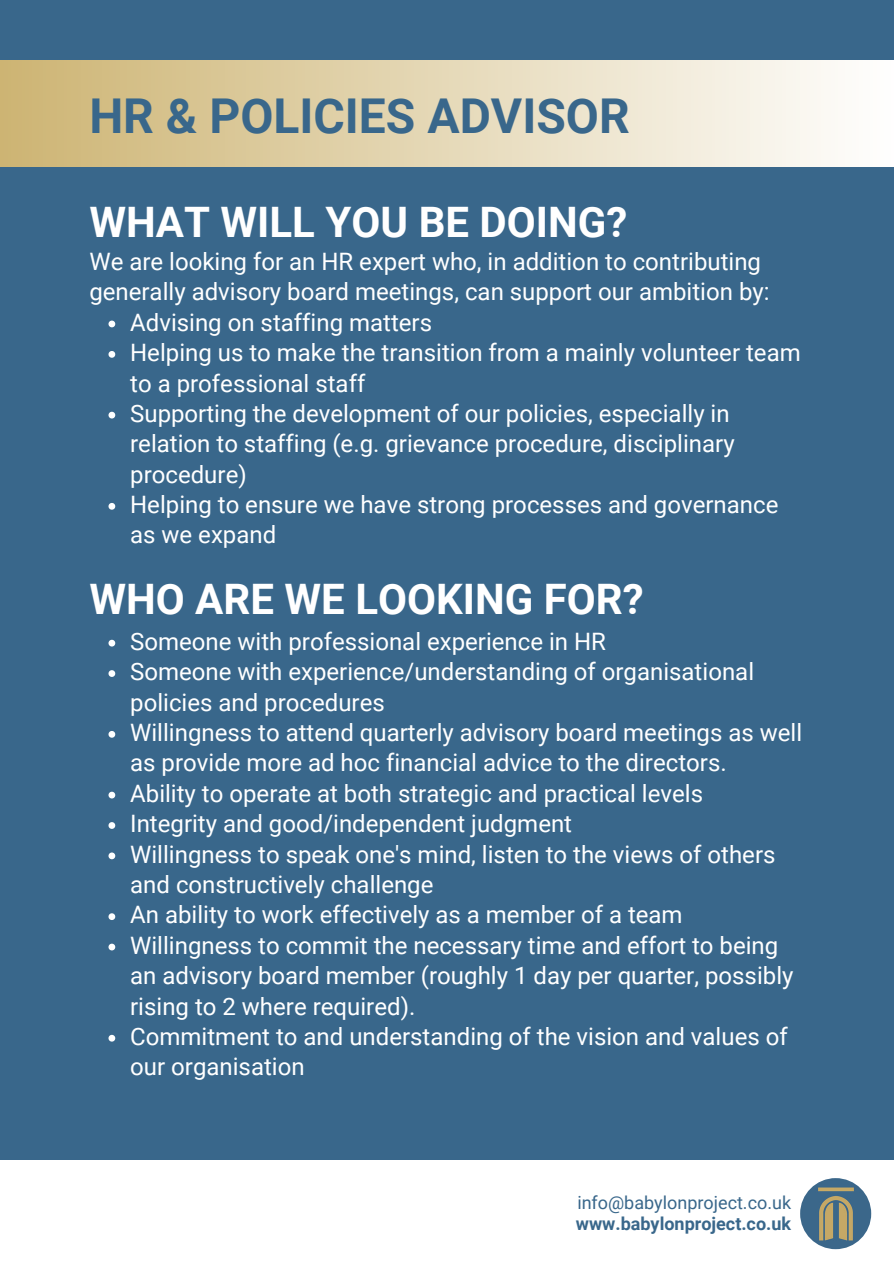
<style>
.page{position:relative;width:894px;height:1264px;background:#fff}
.page>*{position:absolute;margin:0;border:0;box-sizing:border-box;transform-origin:0 0}
.t1{font:700 48px "Roboto";color:#39678b}
.t2{font:700 42px "Roboto";color:#fff}
.t3{font:24px/30.3px "Roboto";color:#fff}
.t4{font:18px "Roboto";color:#39678b}
.t5{font:700 18px "Roboto";color:#39678b}
</style>
<div class="page">
<div style="left:0;top:0;width:893px;height:1263px;background:#39678b"></div>
<div style="left:0;top:1160px;width:893px;height:103px;background:#fff"></div>
<img style="left:799px;top:1178px;width:71px;height:71px;border-radius:50%">
<svg style="left:108px;top:639px;width:7px;height:7px"></svg>
<svg style="left:108px;top:670px;width:7px;height:7px"></svg>
<svg style="left:108px;top:731px;width:7px;height:6px"></svg>
<svg style="left:108px;top:791px;width:7px;height:7px"></svg>
<svg style="left:108px;top:822px;width:7px;height:6px"></svg>
<svg style="left:108px;top:852px;width:7px;height:7px"></svg>
<svg style="left:108px;top:913px;width:7px;height:7px"></svg>
<svg style="left:108px;top:943px;width:7px;height:7px"></svg>
<svg style="left:108px;top:1034px;width:7px;height:7px"></svg>
<div style="left:0;top:61px;width:893px;height:106px;background:linear-gradient(to right,#cdb473,#fffefe)"></div>
<svg style="left:108px;top:320px;width:7px;height:7px"></svg>
<svg style="left:108px;top:351px;width:7px;height:7px"></svg>
<svg style="left:108px;top:412px;width:7px;height:6px"></svg>
<svg style="left:108px;top:503px;width:7px;height:6px"></svg>
<p class="t1" style="left:89px;top:88px;width:541px">HR &amp; POLICIES ADVISOR</p>
<h4 class="t2" style="left:89px;top:198px;width:539px">WHAT WILL YOU BE DOING?</h4>
<p class="t3" style="left:89px;top:246px;width:681px">We are looking for an HR expert who, in addition to contributing generally advisory board meetings, can support our ambition by:</p>
<p class="t3" style="left:130px;top:307px;width:303px">Advising on staffing matters</p>
<p class="t3" style="left:130px;top:338px;width:672px">Helping us to make the transition from a mainly volunteer team to a professional staff</p>
<h4 class="t3" style="left:130px;top:398px;width:606px">Supporting the development of our policies, especially in relation to staffing (e.g. grievance procedure, disciplinary procedure)</h4>
<p class="t3" style="left:130px;top:489px;width:649px">Helping to ensure we have strong processes and governance as we expand</p>
<p class="t2" style="left:89px;top:575px;width:555px">WHO ARE WE LOOKING FOR?</p>
<p class="t3" style="left:130px;top:626px;width:477px">Someone with professional experience in HR</p>
<p class="t3" style="left:130px;top:657px;width:625px">Someone with experience/understanding of organisational policies and procedures</p>
<p class="t3" style="left:130px;top:717px;width:673px">Willingness to attend quarterly advisory board meetings as well as provide more ad hoc financial advice to the directors.</p>
<h2 class="t3" style="left:130px;top:778px;width:574px">Ability to operate at both strategic and practical levels</h2>
<p class="t3" style="left:130px;top:808px;width:443px">Integrity and good/independent judgment</p>
<p class="t3" style="left:130px;top:839px;width:646px">Willingness to speak one's mind, listen to the views of others and constructively challenge</p>
<p class="t3" style="left:130px;top:900px;width:554px">An ability to work effectively as a member of a team</p>
<p class="t3" style="left:130px;top:930px;width:664px">Willingness to commit the necessary time and effort to being an advisory board member (roughly 1 day per quarter, possibly rising to 2 where required).</p>
<p class="t3" style="left:130px;top:1021px;width:659px">Commitment to and understanding of the vision and values of our organisation</p>
<p class="t4" style="left:577px;top:1191px;width:215px">info@babylonproject.co.uk</p>
<h1 class="t5" style="left:575px;top:1213px;width:217px">www.babylonproject.co.uk</h1>
</div>
